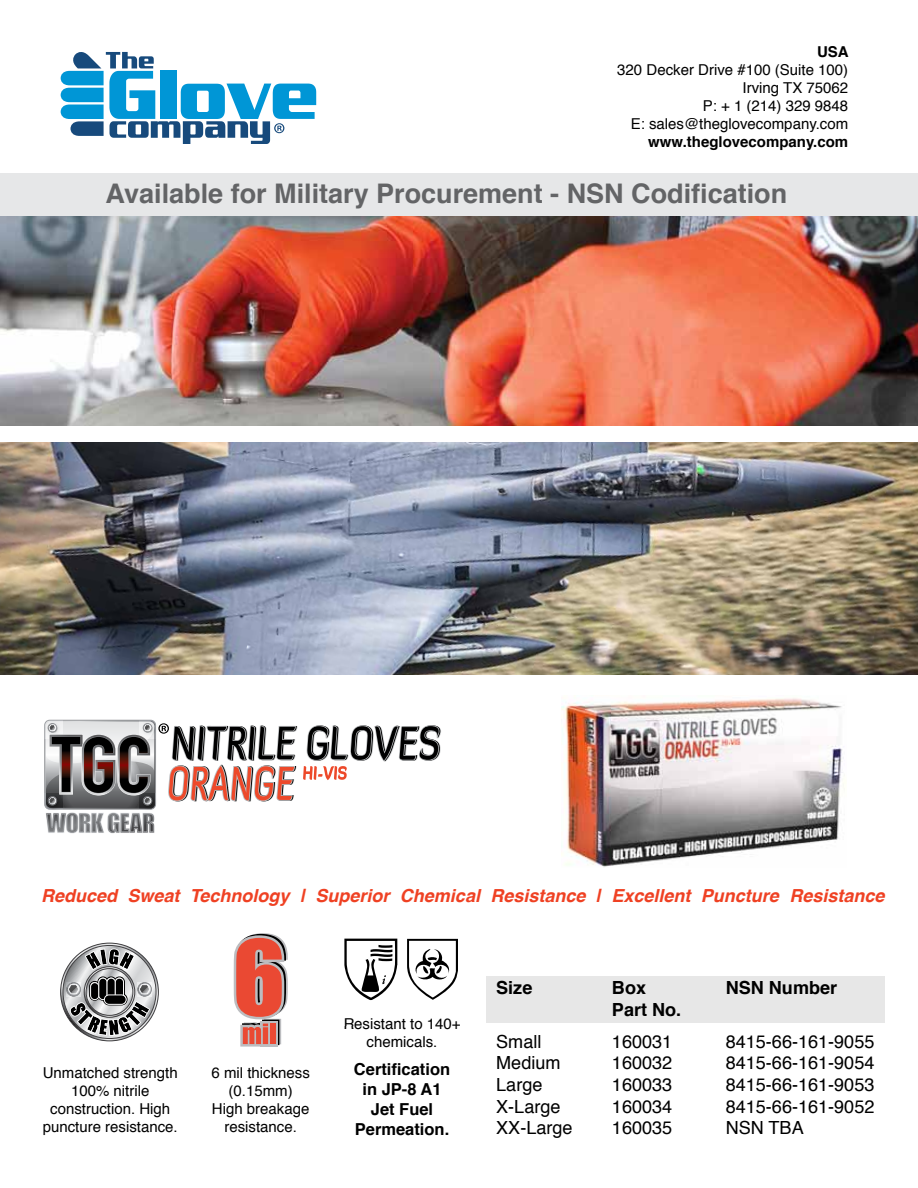
<style>
.page{position:relative;width:918px;height:1188px;background:#fff}
.page>*{position:absolute;margin:0;border:0;box-sizing:border-box;transform-origin:0 0}
.t1{font:700 27px "Helvetica";color:#636466}
.t2{font:18.15px "Helvetica";color:#000}
.t3{font:700 18.15px "Helvetica";color:#000}
.t4{font:italic 700 18px "Helvetica";color:#ef4123}
.t5{font:700 16.5px/19.8px "Helvetica";color:#000;text-align:center}
.t6{font:15px/18px "Helvetica";color:#000;text-align:center}
.t7{font:700 15px "Helvetica";color:#000}
</style>
<div class="page">
<img style="left:0;top:216px;width:918px;height:209px">
<div style="left:0;top:173px;width:918px;height:43px;background:#e6e7e8"></div>
<svg style="left:61px;top:51px;width:255px;height:93px"></svg>
<img style="left:562px;top:698px;width:283px;height:169px">
<div style="left:487px;top:977px;width:398px;height:46px;background:#e7e7e7"></div>
<svg style="left:61px;top:943px;width:97px;height:98px"></svg>
<svg style="left:234px;top:933px;width:54px;height:114px"></svg>
<div style="left:270px;top:1024px;width:5px;height:20px;background:#ea4933"></div>
<svg style="left:45px;top:720px;width:396px;height:113px"></svg>
<img style="left:0;top:442px;width:918px;height:233px">
<svg style="left:407px;top:939px;width:51px;height:61px"></svg>
<svg style="left:344px;top:939px;width:53px;height:61px"></svg>
<p class="t7" style="left:817px;top:40px;width:33px">USA</p>
<p class="t6" style="left:617px;top:62px;width:232px;text-align:right">320 Decker Drive #100 (Suite 100)<br>Irving TX 75062<br>P: + 1 (214) 329 9848<br>E: sales@theglovecompany.com</p>
<p class="t7" style="left:648px;top:130px;width:202px">www.theglovecompany.com</p>
<h1 class="t1" style="left:106px;top:172px;width:683px">Available for Military Procurement - NSN Codification</h1>
<p class="t4" style="left:41px;top:881px;width:845px">Reduced Sweat Technology | Superior Chemical Resistance | Excellent Puncture Resistance</p>
<p class="t6" style="left:43px;top:1064px;width:137px">Unmatched strength<br>100% nitrile construction. High puncture resistance.</p>
<p class="t6" style="left:211px;top:1064px;width:100px">6 mil thickness (0.15mm)<br>High breakage resistance.</p>
<p class="t6" style="left:343px;top:1015px;width:119px">Resistant to 140+ chemicals.</p>
<p class="t5" style="left:354px;top:1060px;width:98px">Certification in JP-8 A1<br>Jet Fuel<br>Permeation.</p>
<p class="t3" style="left:496px;top:973px;width:38px">Size</p>
<p class="t3" style="left:612px;top:973px;width:36px">Box</p>
<p class="t3" style="left:726px;top:973px;width:113px">NSN Number</p>
<p class="t3" style="left:612px;top:995px;width:71px">Part No.</p>
<p class="t2" style="left:496px;top:1027px;width:47px">Small</p>
<p class="t2" style="left:612px;top:1027px;width:62px">160031</p>
<p class="t2" style="left:726px;top:1027px;width:150px">8415-66-161-9055</p>
<p class="t2" style="left:496px;top:1049px;width:66px">Medium</p>
<p class="t2" style="left:612px;top:1049px;width:62px">160032</p>
<p class="t2" style="left:726px;top:1049px;width:150px">8415-66-161-9054</p>
<p class="t2" style="left:496px;top:1071px;width:48px">Large</p>
<p class="t2" style="left:612px;top:1071px;width:62px">160033</p>
<p class="t2" style="left:726px;top:1071px;width:150px">8415-66-161-9053</p>
<p class="t2" style="left:496px;top:1092px;width:66px">X-Large</p>
<p class="t2" style="left:612px;top:1092px;width:62px">160034</p>
<p class="t2" style="left:726px;top:1092px;width:150px">8415-66-161-9052</p>
<p class="t2" style="left:496px;top:1114px;width:78px">XX-Large</p>
<p class="t2" style="left:612px;top:1114px;width:62px">160035</p>
<p class="t2" style="left:726px;top:1114px;width:80px">NSN TBA</p>
</div>
